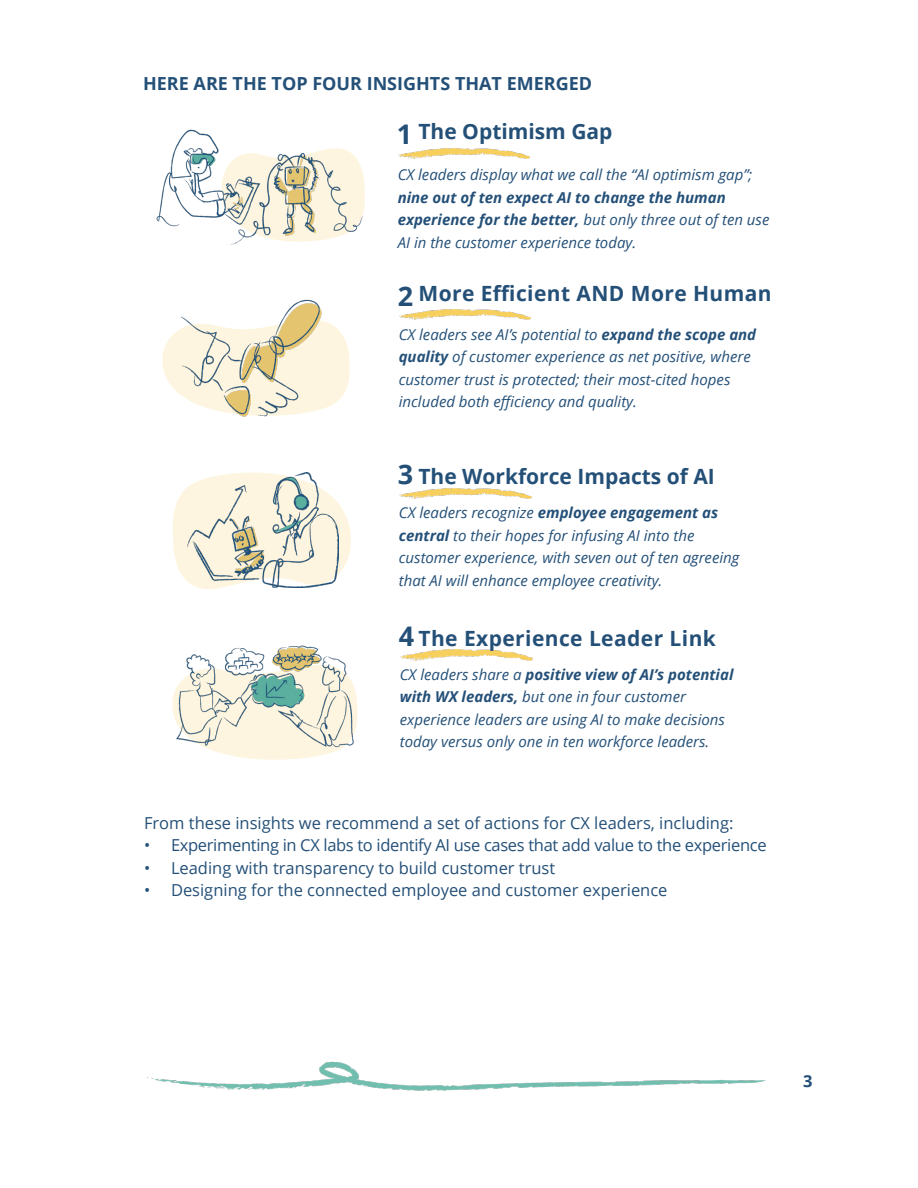
<style>
.page{position:relative;width:918px;height:1188px;background:#fff}
.page>*{position:absolute;margin:0;border:0;box-sizing:border-box;transform-origin:0 0}
.t1{font:700 27px "Open Sans";color:#245078}
.t2{font:700 21px "Open Sans";letter-spacing:.02em;color:#245078}
.t3{font:700 21px "Open Sans";color:#245078}
.t4{font:700 18px "Open Sans";color:#245078}
.Body_Copy{font:16.5px "Open Sans";color:#245078}
.Body_Copy-2{font:16.5px "Open Sans";letter-spacing:-.02em;color:#245078}
.t5{font:700 16.5px "Open Sans";color:#245078}
.Body_Copy-3{font:italic 15px "Open Sans";color:#245078}
.Body_Copy-4{font:italic 700 15px "Open Sans";color:#245078}
.s1{font-weight:400}
.s2{font-weight:700}
</style>
<div class="page">
<img style="left:147px;top:1061px;width:619px;height:30px">
<img style="left:399px;top:148px;width:131px;height:11px">
<img style="left:156px;top:129px;width:209px;height:116px">
<img style="left:400px;top:310px;width:131px;height:10px">
<img style="left:400px;top:489px;width:131px;height:10px">
<img style="left:401px;top:650px;width:131px;height:10px">
<svg style="left:162px;top:345px;width:4px;height:31px"></svg>
<img style="left:166px;top:299px;width:184px;height:118px">
<svg style="left:173px;top:472px;width:178px;height:117px"></svg>
<img style="left:188px;top:473px;width:151px;height:114px">
<svg style="left:221px;top:753px;width:108px;height:7px"></svg>
<img style="left:172px;top:645px;width:186px;height:108px">
<p class="t4" style="left:143px;top:71px;width:451px">HERE ARE THE TOP FOUR INSIGHTS THAT EMERGED</p>
<p class="t1" style="left:397px;top:115px;width:17px">1</p>
<p class="t3" style="left:418px;top:117px;width:196px">The Optimism Gap</p>
<p class="Body_Copy-3" style="left:398px;top:165px;width:356px">CX leaders display what we call the “AI optimism gap”;</p>
<p class="Body_Copy-4" style="left:398px;top:187px;width:330px">nine out of ten expect AI to change the human</p>
<p class="Body_Copy-4" style="left:398px;top:209px;width:373px">experience for the better, <span class="s1">but only three out of ten use</span></p>
<p class="Body_Copy-3" style="left:398px;top:232px;width:240px">AI in the customer experience today.</p>
<p class="t1" style="left:398px;top:277px;width:17px">2</p>
<p class="t2" style="left:418px;top:279px;width:355px">More Efficient AND More Human</p>
<p class="Body_Copy-3" style="left:399px;top:324px;width:359px">CX leaders see AI’s potential to <span class="s2">expand the scope and</span></p>
<p class="Body_Copy-3" style="left:399px;top:346px;width:354px"><span class="s2">quality</span> of customer experience as net positive, where</p>
<p class="Body_Copy-3" style="left:399px;top:369px;width:333px">customer trust is protected; their most-cited hopes</p>
<p class="Body_Copy-3" style="left:399px;top:391px;width:240px">included both efficiency and quality.</p>
<p class="t1" style="left:398px;top:456px;width:17px">3</p>
<p class="t3" style="left:418px;top:462px;width:298px">The Workforce Impacts of AI</p>
<p class="Body_Copy-4" style="left:399px;top:502px;width:321px"><span class="s1">CX leaders recognize</span> employee engagement as</p>
<p class="Body_Copy-3" style="left:399px;top:525px;width:297px"><span class="s2">central</span> to their hopes for infusing AI into the</p>
<p class="Body_Copy-3" style="left:399px;top:548px;width:342px">customer experience, with seven out of ten agreeing</p>
<p class="Body_Copy-3" style="left:399px;top:570px;width:265px">that AI will enhance employee creativity.</p>
<p class="t1" style="left:399px;top:617px;width:17px">4</p>
<p class="t2" style="left:418px;top:624px;width:299px">The Experience Leader Link</p>
<p class="Body_Copy-4" style="left:400px;top:664px;width:335px"><span class="s1">CX leaders share a</span> positive view of AI’s potential</p>
<p class="Body_Copy-3" style="left:400px;top:687px;width:288px"><span class="s2">with WX leaders,</span> but one in four customer</p>
<p class="Body_Copy-3" style="left:400px;top:709px;width:327px">experience leaders are using AI to make decisions</p>
<p class="Body_Copy-3" style="left:400px;top:732px;width:311px">today versus only one in ten workforce leaders.</p>
<p class="Body_Copy" style="left:144px;top:812px;width:591px">From these insights we recommend a set of actions for CX leaders, including:</p>
<p class="Body_Copy-2" style="left:144px;top:834px;width:624px">• Experimenting in CX labs to identify AI use cases that add value to the experience</p>
<p class="Body_Copy" style="left:144px;top:857px;width:413px">• Leading with transparency to build customer trust</p>
<p class="Body_Copy" style="left:144px;top:879px;width:525px">• Designing for the connected employee and customer experience</p>
<p class="t5" style="left:803px;top:1069px;width:11px">3</p>
</div>
